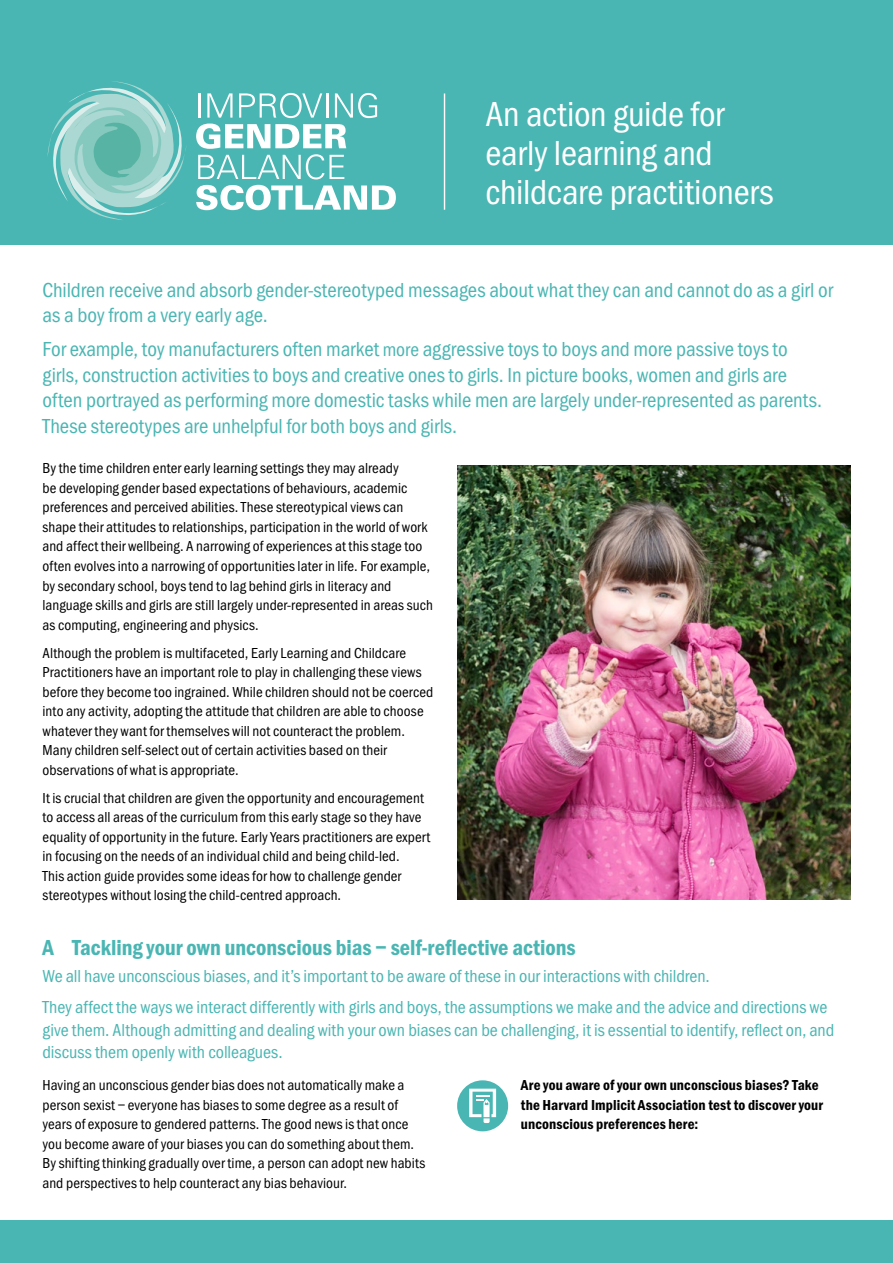
<style>
.page{position:relative;width:893px;height:1263px;background:#fff}
.page>*{position:absolute;margin:0;border:0;box-sizing:border-box;transform-origin:0 0}
.t1{font:36px/39px "Franklin Got Cd Io P";letter-spacing:-.01em;color:#fff}
.t2{font:600 22.5px "Franklin Got Cd Io P";color:#4ab6b3}
.t3{font:21px/25.5px "Franklin Got Cd Io P";color:#4ab6b3}
.t4{font:18px/31px "Franklin Got Cd Io P";color:#4ab6b3}
.t5{font:15px/19.5px "Franklin Got Cd Io P";letter-spacing:.005em;color:#000}
.t6{font:600 15px/19.5px "Franklin Got Cd Io P";letter-spacing:.005em;color:#000}
.s1{font-size:19.5px}
</style>
<div class="page">
<div style="left:0;top:0;width:893px;height:244px;background:#4ab6b3"></div>
<div style="left:457px;top:1080px;width:51px;height:51px;background:#4ab6b3;border-radius:50%"></div>
<svg style="left:469px;top:1089px;width:27px;height:34px"></svg>
<hr style="left:444px;top:93px;width:1px;height:117px;background:#fff">
<svg style="left:47px;top:81px;width:140px;height:139px"></svg>
<svg style="left:196px;top:93px;width:181px;height:86px"></svg>
<svg style="left:196px;top:185px;width:200px;height:25px"></svg>
<img style="left:457px;top:465px;width:393px;height:434px">
<div style="left:0;top:1220px;width:893px;height:43px;background:#4ab6b3"></div>
<h1 class="t1" style="left:485px;top:95px;width:290px">An action guide for early learning and childcare practitioners</h1>
<h3 class="t3" style="left:43px;top:277px;width:792px">Children receive and absorb gender-stereotyped messages about what they can and cannot do as a girl or as a boy from a very early age.</h3>
<p class="t3" style="left:43px;top:337px;width:781px">For example, toy manufacturers often market <span class="s1">more</span> aggressive toys to boys and more passive toys to girls, construction activities to boys and creative ones to girls. In picture books, women and girls are often portrayed as performing more domestic tasks while men are largely under-represented as parents.<br>These stereotypes are unhelpful for both boys and girls.</p>
<p class="t5" style="left:43px;top:459px;width:392px">By the time children enter early learning settings they may already<br>be developing gender based expectations of behaviours, academic preferences and perceived abilities. These stereotypical views can shape their attitudes to relationships, participation in the world of work and affect their wellbeing. A narrowing of experiences at this stage too often evolves into a narrowing of opportunities later in life. For example, by secondary school, boys tend to lag behind girls in literacy and language skills and girls are still largely under-represented in areas such as computing, engineering and physics.</p>
<p class="t5" style="left:43px;top:643px;width:392px">Although the problem is multifaceted, Early Learning and Childcare Practitioners have an important role to play in challenging these views before they become too ingrained. While children should not be coerced into any activity, adopting the attitude that children are able to choose whatever they want for themselves will not counteract the problem.<br>Many children self-select out of certain activities based on their observations of what is appropriate.</p>
<p class="t5" style="left:43px;top:788px;width:389px">It is crucial that children are given the opportunity and encouragement to access all areas of the curriculum from this early stage so they have equality of opportunity in the future. Early Years practitioners are expert in focusing on the needs of an individual child and being child-led.<br>This action guide provides some ideas for how to challenge gender stereotypes without losing the child-centred approach.</p>
<h2 class="t2" style="left:43px;top:935px;width:535px">A Tackling your own unconscious bias – self-reflective actions</h2>
<p class="t4" style="left:43px;top:961px;width:786px">We all have unconscious biases, and it’s important to be aware of these in our interactions with children.<br>They affect the ways we interact differently with girls and boys, the assumptions we make and the advice and directions we</p>
<p class="t4" style="left:43px;top:1018px;width:793px;line-height:22.5px">give them. Although admitting and dealing with your own biases can be challenging, it is essential to identify, reflect on, and discuss them openly with colleagues.</p>
<p class="t5" style="left:43px;top:1076px;width:384px">Having an unconscious gender bias does not automatically make a person sexist – everyone has biases to some degree as a result of years of exposure to gendered patterns. The good news is that once you become aware of your biases you can do something about them.<br>By shifting thinking gradually over time, a person can adopt new habits and perspectives to help counteract any bias behaviour.</p>
<p class="t6" style="left:521px;top:1076px;width:304px">Are you aware of your own unconscious biases? Take the Harvard Implicit Association test to discover your unconscious preferences here:</p>
</div>
